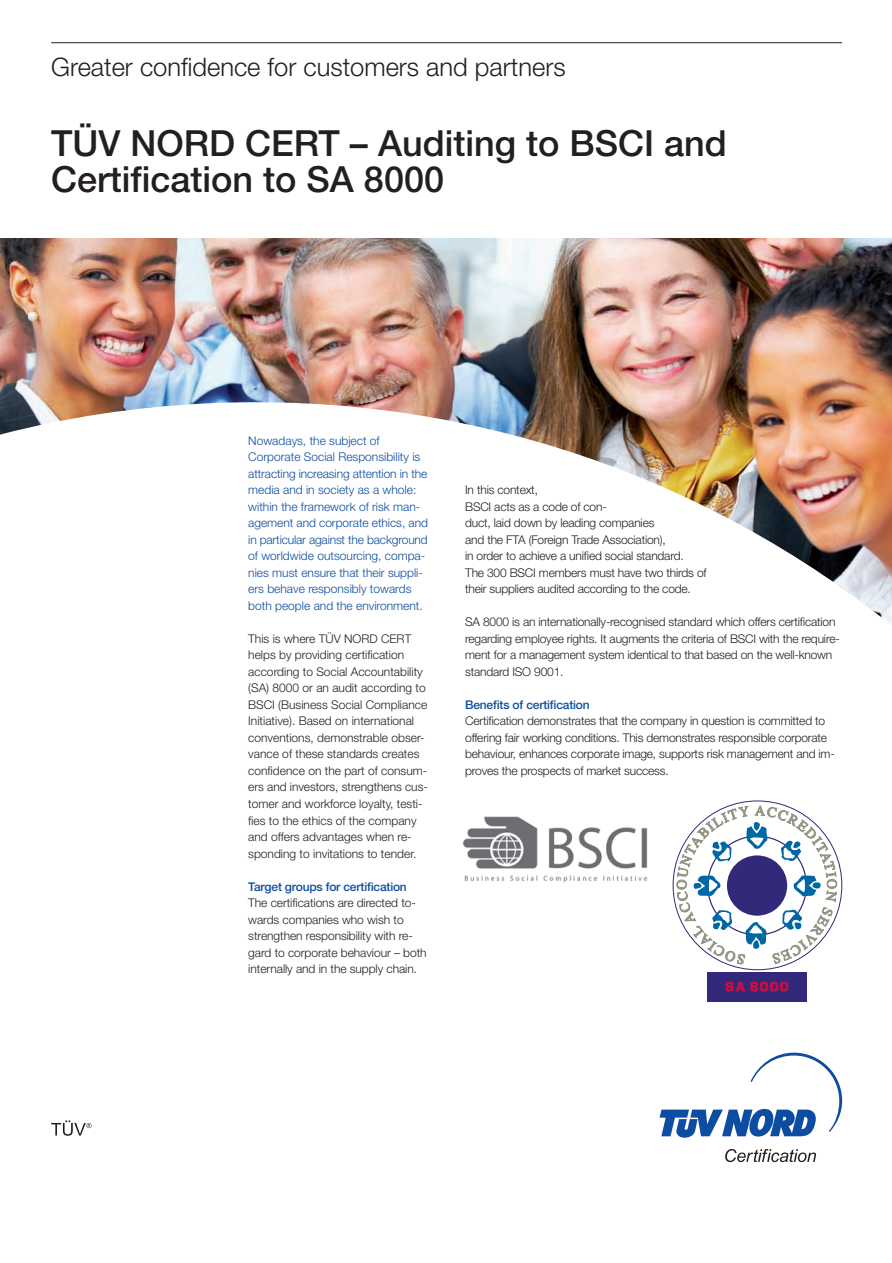
<style>
.page{position:relative;width:892px;height:1263px;background:#fff}
.page>*{position:absolute;margin:0;border:0;box-sizing:border-box;transform-origin:0 0}
.t1{font:500 36px/36px "Helvetica Neue";color:#231f20}
.t2{font:300 25.5px "Helvetica Neue";color:#231f20}
.t3{font:300 12px/16.5px "Helvetica Neue";letter-spacing:-.015em;color:#231f20}
.t4{font:300 12px/16.5px "Helvetica Neue";color:#0d4da1}
.t5{font:500 12px "Helvetica Neue";letter-spacing:-.015em;color:#0d4da1}
</style>
<div class="page">
<img style="left:0;top:238px;width:892px;height:164px">
<img style="left:0;top:402px;width:892px;height:223px">
<hr style="left:51px;top:42px;width:791px;height:1px;background:#231f20">
<svg style="left:51px;top:1120px;width:41px;height:15px"></svg>
<img style="left:463px;top:816px;width:185px;height:67px">
<div style="left:707px;top:972px;width:99px;height:30px;background:#33297b"></div>
<svg style="left:726px;top:981px;width:62px;height:10px"></svg>
<svg style="left:725px;top:1149px;width:91px;height:12px"></svg>
<svg style="left:660px;top:1052px;width:182px;height:85px"></svg>
<svg style="left:677px;top:805px;width:160px;height:159px"></svg>
<h2 class="t2" style="left:51px;top:51px;width:516px">Greater confidence for customers and partners</h2>
<h1 class="t1" style="left:51px;top:125px;width:677px">TÜV NORD CERT – Auditing to BSCI and<br>Certification to SA 8000</h1>
<p class="t4" style="left:248px;top:432px;width:181px">Nowadays, the subject of Corporate Social Responsibility is attracting increasing attention in the media and in society as a whole: within the framework of risk man&shy;agement and corporate ethics, and in particular against the background of worldwide outsourcing, compa&shy;nies must ensure that their suppli&shy;ers behave responsibly towards both people and the environment.</p>
<p class="t3" style="left:248px;top:630px;width:181px">This is where TÜV NORD CERT helps by providing certification according to Social Accountability (SA) 8000 or an audit according to BSCI (Business Social Compliance Initiative). Based on international conventions, demonstrable obser&shy;vance of these standards creates confidence on the part of consum&shy;ers and investors, strengthens cus&shy;tomer and workforce loyalty, testi&shy;fies to the ethics of the company and offers advantages when re&shy;sponding to invitations to tender.</p>
<p class="t5" style="left:248px;top:879px;width:160px">Target groups for certification</p>
<p class="t3" style="left:248px;top:894px;width:180px">The certifications are directed to&shy;wards companies who wish to strengthen responsibility with re&shy;gard to corporate behaviour – both internally and in the supply chain.</p>
<p class="t3" style="left:465px;top:481px;width:243px">In this context,<br>BSCI acts as a code of con-<br>duct, laid down by leading companies<br>and the FTA (Foreign Trade Association),<br>in order to achieve a unified social standard.<br>The 300 BSCI members must have two thirds of their suppliers audited according to the code.</p>
<p class="t3" style="left:465px;top:613px;width:376px">SA 8000 is an internationally-recognised standard which offers certification regarding employee rights. It augments the criteria of BSCI with the require&shy;ment for a management system identical to that based on the well-known standard ISO 9001.</p>
<p class="t5" style="left:465px;top:697px;width:126px">Benefits of certification</p>
<p class="t3" style="left:465px;top:712px;width:371px">Certification demonstrates that the company in question is committed to offering fair working conditions. This demonstrates responsible corporate behaviour, enhances corporate image, supports risk management and im&shy;proves the prospects of market success.</p>
</div>
